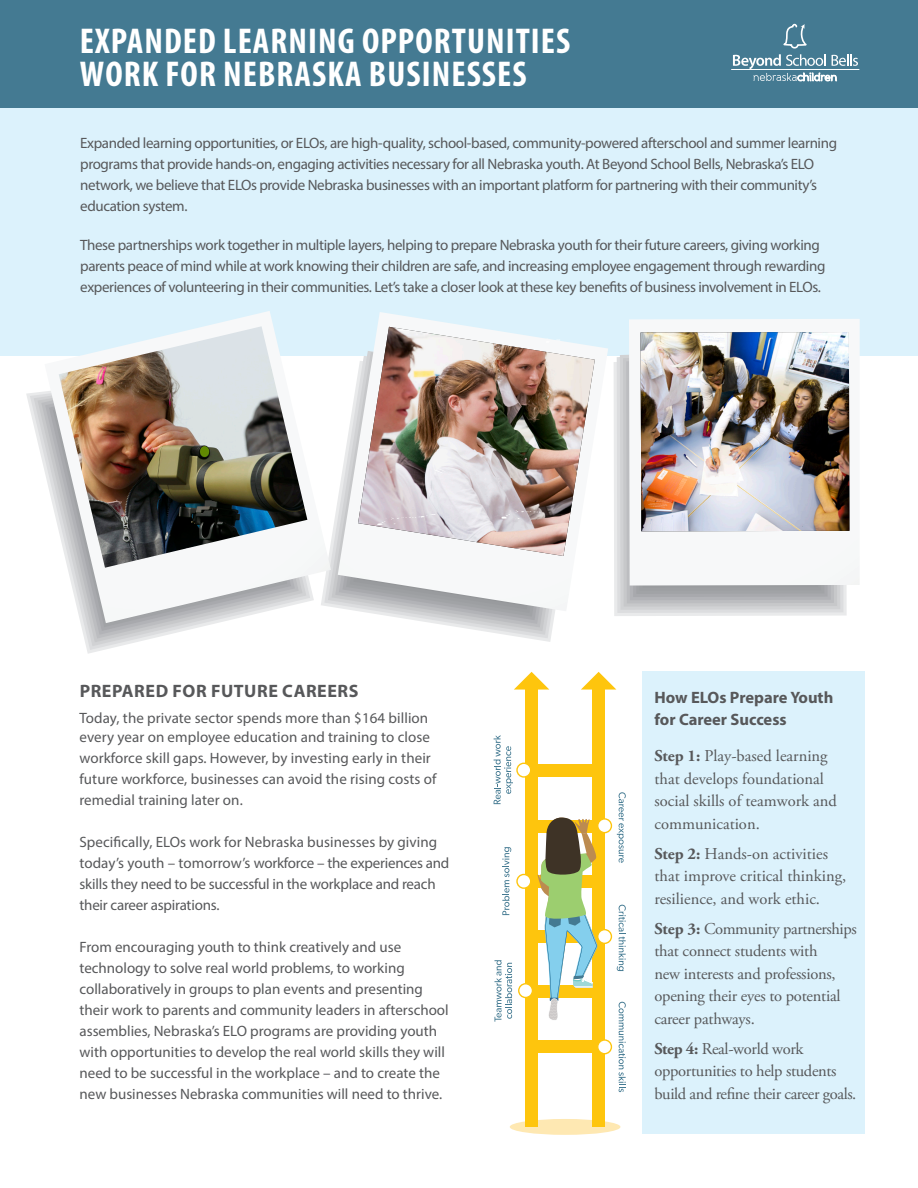
<style>
.page{position:relative;width:918px;height:1188px;background:#fff}
.page>*{position:absolute;margin:0;border:0;box-sizing:border-box;transform-origin:0 0}
.t1{font:700 condensed 36px "Myriad Pro";letter-spacing:.03em;color:#fff}
.t2{font:700 18px "Myriad Pro";letter-spacing:.03em;color:#57585a}
.t3{font:16.5px/22.5px "Adobe Garamond Pro";letter-spacing:-.015em;color:#57585a}
.t4{font:700 16.5px/22.5px "Myriad Pro";color:#57585a}
.t5{font:15px/21px "Myriad Pro";letter-spacing:-.015em;color:#57585a}
.t6{font:15px/21px "Myriad Pro";letter-spacing:.005em;color:#57585a}
.s1{font-weight:700}
</style>
<div class="page">
<div style="left:529px;top:1041px;width:72px;height:12px;background:#fec50d"></div>
<div style="left:529px;top:765px;width:72px;height:12px;background:#fec50d"></div>
<div style="left:510px;top:1119px;width:110px;height:16px;background:#fee8b2;border-radius:50%"></div>
<div style="left:593px;top:688px;width:12px;height:439px;background:#fec50d"></div>
<svg style="left:581px;top:672px;width:35px;height:18px"></svg>
<div style="left:526px;top:688px;width:12px;height:439px;background:#fec50d"></div>
<svg style="left:514px;top:672px;width:35px;height:18px"></svg>
<svg style="left:619px;top:1002px;width:7px;height:90px"></svg>
<svg style="left:494px;top:960px;width:18px;height:62px"></svg>
<svg style="left:617px;top:905px;width:9px;height:66px"></svg>
<svg style="left:502px;top:847px;width:9px;height:68px"></svg>
<svg style="left:617px;top:792px;width:9px;height:71px"></svg>
<svg style="left:494px;top:735px;width:19px;height:69px"></svg>
<div style="left:517px;top:874px;width:14px;height:14px;background:#fff;border-radius:50%"></div>
<div style="left:516px;top:874px;width:15px;height:15px;border:1px solid #fec50d;border-radius:50%"></div>
<svg style="left:517px;top:763px;width:14px;height:14px"></svg>
<div style="left:516px;top:763px;width:15px;height:15px;border:1px solid #fec50d;border-radius:50%"></div>
<svg style="left:598px;top:930px;width:13px;height:13px"></svg>
<div style="left:597px;top:929px;width:15px;height:15px;border:1px solid #fec50d;border-radius:50%"></div>
<div style="left:598px;top:819px;width:13px;height:14px;background:#fff;border-radius:50%"></div>
<div style="left:597px;top:818px;width:15px;height:15px;border:1px solid #fec50d;border-radius:50%"></div>
<div style="left:598px;top:1040px;width:13px;height:14px;background:#fff;border-radius:50%"></div>
<div style="left:597px;top:1039px;width:15px;height:15px;border:1px solid #fec50d;border-radius:50%"></div>
<svg style="left:519px;top:984px;width:13px;height:13px"></svg>
<div style="left:518px;top:983px;width:15px;height:15px;border:1px solid #fec50d;border-radius:50%"></div>
<svg style="left:538px;top:818px;width:59px;height:203px"></svg>
<div style="left:643px;top:672px;width:222px;height:462px;background:#dcf2fc"></div>
<div style="left:0;top:106px;width:918px;height:250px;background:#dcf2fc"></div>
<div style="left:0;top:0;width:918px;height:108px;background:#447a92"></div>
<hr style="left:731px;top:69px;width:128px;height:1px;background:#fff">
<svg style="left:733px;top:24px;width:125px;height:57px"></svg>
<svg style="left:332px;top:519px;width:221px;height:112px"></svg>
<svg style="left:335px;top:500px;width:218px;height:127px"></svg>
<svg style="left:338px;top:312px;width:270px;height:299px"></svg>
<img style="left:358px;top:327px;width:237px;height:229px">
<svg style="left:433px;top:469px;width:13px;height:5px"></svg>
<svg style="left:502px;top:510px;width:39px;height:9px"></svg>
<svg style="left:377px;top:514px;width:59px;height:11px"></svg>
<svg style="left:34px;top:392px;width:101px;height:254px"></svg>
<svg style="left:38px;top:392px;width:110px;height:250px"></svg>
<svg style="left:41px;top:391px;width:124px;height:248px"></svg>
<svg style="left:45px;top:311px;width:286px;height:312px"></svg>
<img style="left:59px;top:326px;width:248px;height:242px">
<div style="left:614px;top:361px;width:233px;height:255px;background:#e9eaeb"></div>
<svg style="left:617px;top:357px;width:226px;height:256px"></svg>
<svg style="left:620px;top:355px;width:220px;height:255px"></svg>
<div style="left:623px;top:355px;width:214px;height:252px;background:#c7c8ca"></div>
<svg style="left:626px;top:356px;width:208px;height:247px;background:#b5b6ba"></svg>
<svg style="left:629px;top:319px;width:231px;height:267px"></svg>
<svg style="left:636px;top:332px;width:213px;height:262px"></svg>
<img style="left:640px;top:332px;width:209px;height:199px">
<svg style="left:544px;top:338px;width:16px;height:5px"></svg>
<p class="t1" style="left:80px;top:19px;width:492px">EXPANDED LEARNING OPPORTUNITIES</p>
<p class="t1" style="left:80px;top:52px;width:448px">WORK FOR NEBRASKA BUSINESSES</p>
<p class="t5" style="left:80px;top:132px;width:758px">Expanded learning opportunities, or ELOs, are high-quality, school-based, community-powered afterschool and summer learning programs that provide hands-on, engaging activities necessary for all Nebraska youth. At Beyond School Bells, Nebraska’s ELO network, we believe that ELOs provide Nebraska businesses with an important platform for partnering with their community’s education system.</p>
<p class="t5" style="left:80px;top:234px;width:747px">These partnerships work together in multiple layers, helping to prepare Nebraska youth for their future careers, giving working parents peace of mind while at work knowing their children are safe, and increasing employee engagement through rewarding experiences of volunteering in their communities. Let’s take a closer look at these key benefits of business involvement in ELOs.</p>
<p class="t2" style="left:80px;top:679px;width:280px">PREPARED FOR FUTURE CAREERS</p>
<p class="t6" style="left:80px;top:708px;width:352px;line-height:19.5px">Today, the private sector spends more than $164 billion every year on employee education and training to close</p>
<p class="t6" style="left:80px;top:747px;width:359px">workforce skill gaps. However, by investing early in their future workforce, businesses can avoid the rising costs of remedial training later on.</p>
<p class="t5" style="left:80px;top:831px;width:371px">Specifically, ELOs work for Nebraska businesses by giving today’s youth – tomorrow’s workforce – the experiences and skills they need to be successful in the workplace and reach their career aspirations.</p>
<p class="t5" style="left:80px;top:936px;width:371px">From encouraging youth to think creatively and use technology to solve real world problems, to working collaboratively in groups to plan events and presenting their work to parents and community leaders in afterschool assemblies, Nebraska’s ELO programs are providing youth with opportunities to develop the real world skills they will need to be successful in the workplace – and to create the new businesses Nebraska communities will need to thrive.</p>
<p class="t4" style="left:654px;top:685px;width:180px">How ELOs Prepare Youth for Career Success</p>
<p class="t3" style="left:654px;top:745px;width:184px"><span class="s1">Step 1:</span> Play-based learning that develops foundational social skills of teamwork and communication.</p>
<p class="t3" style="left:654px;top:843px;width:193px"><span class="s1">Step 2:</span> Hands-on activities that improve critical thinking, resilience, and work ethic.</p>
<p class="t3" style="left:654px;top:918px;width:204px"><span class="s1">Step 3:</span> Community partnerships that connect students with<br>new interests and professions, opening their eyes to potential career pathways.</p>
<p class="t3" style="left:654px;top:1038px;width:203px"><span class="s1">Step 4:</span> Real-world work opportunities to help students build and refine their career goals.</p>
</div>
